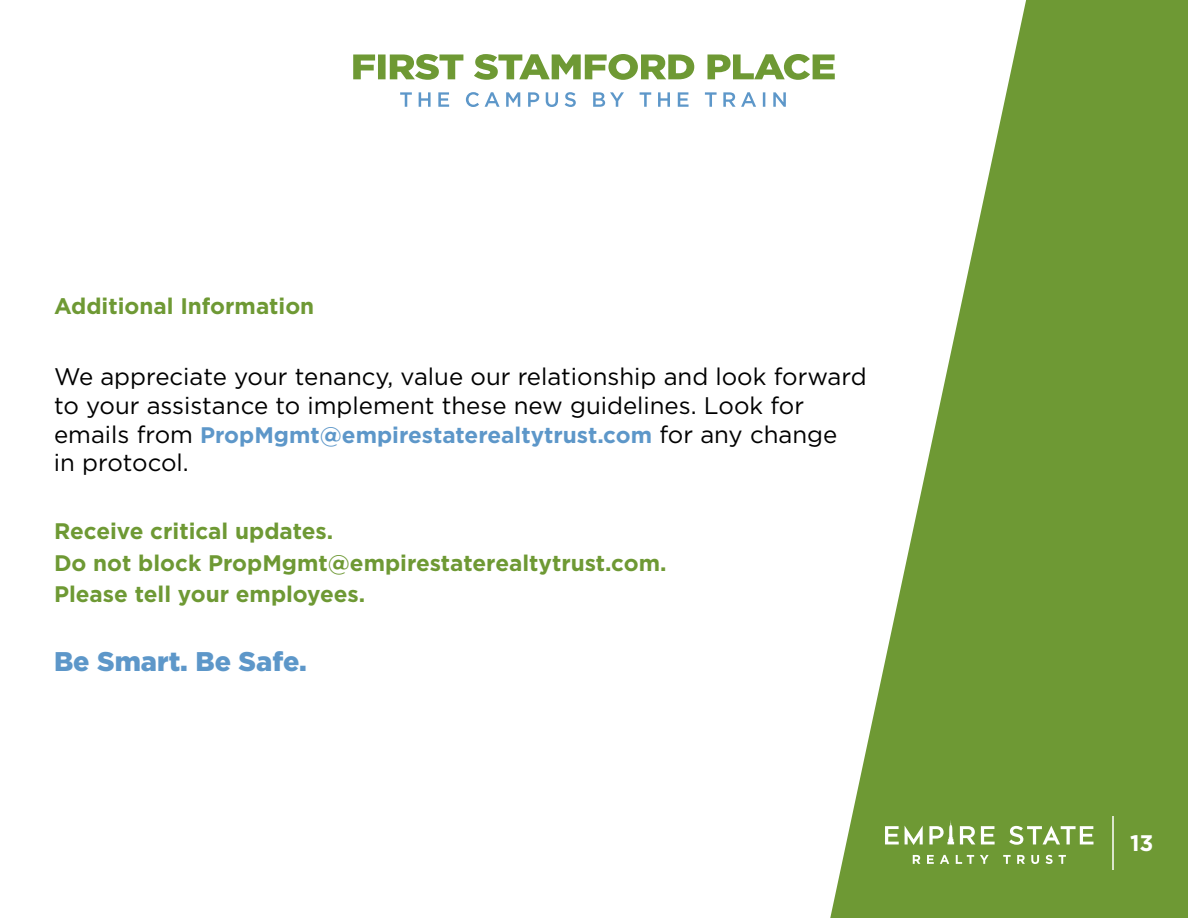
<style>
.page{position:relative;width:1188px;height:918px;background:#fff}
.page>*{position:absolute;margin:0;border:0;box-sizing:border-box;transform-origin:0 0}
.t1{font:900 27px "Gotham";color:#5d97c9}
.t2{font:24px/28.8px "Gotham";color:#000}
.t3{font:700 22.5px/31.5px "Gotham";color:#6e9934}
.t4{font:700 22.5px "Gotham";color:#5d97c9}
.t5{font:700 22.5px "Gotham";color:#fff}
.s1{font-weight:400;font-size:24px;color:#000}
</style>
<div class="page">
<svg style="left:353px;top:54px;width:477px;height:26px"></svg>
<svg style="left:400px;top:92px;width:386px;height:15px"></svg>
<svg style="left:830px;top:0;width:358px;height:918px;fill:#6e9934"></svg>
<svg style="left:913px;top:855px;width:7px;height:9px"></svg>
<svg style="left:927px;top:855px;width:7px;height:9px"></svg>
<svg style="left:940px;top:855px;width:9px;height:9px"></svg>
<svg style="left:956px;top:855px;width:18px;height:9px"></svg>
<svg style="left:980px;top:855px;width:9px;height:9px"></svg>
<svg style="left:1003px;top:855px;width:8px;height:9px"></svg>
<svg style="left:1017px;top:855px;width:8px;height:9px"></svg>
<svg style="left:1031px;top:855px;width:8px;height:9px"></svg>
<svg style="left:1046px;top:855px;width:7px;height:9px"></svg>
<svg style="left:1059px;top:855px;width:7px;height:9px"></svg>
<svg style="left:885px;top:826px;width:14px;height:18px"></svg>
<svg style="left:960px;top:826px;width:15px;height:18px"></svg>
<svg style="left:981px;top:826px;width:14px;height:18px"></svg>
<svg style="left:905px;top:826px;width:18px;height:19px"></svg>
<svg style="left:1009px;top:826px;width:84px;height:19px"></svg>
<svg style="left:929px;top:820px;width:25px;height:24px"></svg>
<hr style="left:1112px;top:816px;width:2px;height:54px;background:#fff">
<p class="t3" style="left:54px;top:290px;width:262px">Additional Information</p>
<p class="t2" style="left:54px;top:362px;width:814px">We appreciate your tenancy, value our relationship and look forward to your assistance to implement these new guidelines. Look for</p>
<p class="t4" style="left:54px;top:422px;width:785px"><span class="s1">emails from</span> PropMgmt@empirestaterealtytrust.com <span class="s1">for any change</span></p>
<p class="t2" style="left:54px;top:448px;width:136px">in protocol.</p>
<p class="t3" style="left:54px;top:515px;width:614px">Receive critical updates.<br>Do not block PropMgmt@empirestaterealtytrust.com.<br>Please tell your employees.</p>
<p class="t1" style="left:54px;top:643px;width:254px">Be Smart. Be Safe.</p>
<p class="t5" style="left:1130px;top:830px;width:25px">13</p>
</div>
